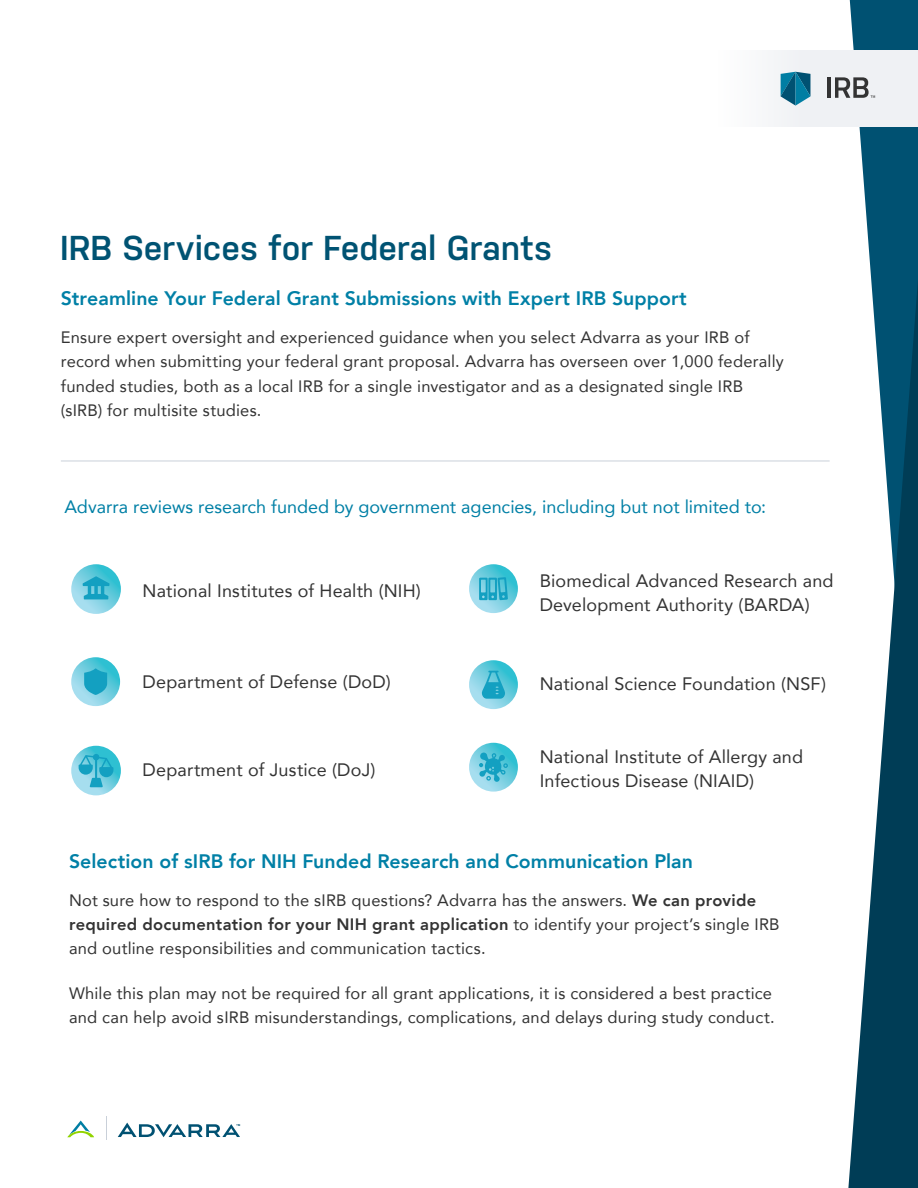
<style>
.page{position:relative;width:918px;height:1188px;background:#fff}
.page>*{position:absolute;margin:0;border:0;box-sizing:border-box;transform-origin:0 0}
.t1{font:600 34.5px "Nudista";color:#005373}
.t2{font:800 19.5px "Avenir";letter-spacing:.005em;color:#0080a6}
.t3{font:18px/24.3px "Avenir";letter-spacing:.01em;color:#333}
.t4{font:18px "Avenir";color:#0080a6}
.t5{font:16.5px/24.3px "Avenir";letter-spacing:.015em;color:#333}
.s1{font-weight:800}
</style>
<div class="page">
<div style="left:849px;top:0;width:69px;height:28px;background:#005172"></div>
<svg style="left:848px;top:28px;width:70px;height:1160px"></svg>
<div style="left:718px;top:50px;width:200px;height:77px;background:#eff1f4"></div>
<svg style="left:106px;top:1116px;width:1px;height:24px"></svg>
<svg style="left:67px;top:1121px;width:27px;height:17px"></svg>
<svg style="left:118px;top:1123px;width:122px;height:14px"></svg>
<svg style="left:469px;top:743px;width:49px;height:49px"></svg>
<svg style="left:479px;top:753px;width:29px;height:29px"></svg>
<svg style="left:469px;top:660px;width:49px;height:49px"></svg>
<svg style="left:482px;top:671px;width:23px;height:28px"></svg>
<svg style="left:469px;top:564px;width:49px;height:49px"></svg>
<svg style="left:479px;top:577px;width:29px;height:23px"></svg>
<svg style="left:71px;top:746px;width:50px;height:49px"></svg>
<svg style="left:79px;top:754px;width:34px;height:33px"></svg>
<svg style="left:71px;top:657px;width:49px;height:49px"></svg>
<svg style="left:84px;top:668px;width:23px;height:27px"></svg>
<svg style="left:71px;top:564px;width:50px;height:50px"></svg>
<svg style="left:83px;top:576px;width:26px;height:23px"></svg>
<hr style="left:61px;top:461px;width:769px;height:1px;background:#c9d0d9">
<hr style="left:828px;top:77px;width:3px;height:21px;background:#333">
<svg style="left:835px;top:77px;width:40px;height:21px"></svg>
<svg style="left:781px;top:72px;width:29px;height:34px"></svg>
<h1 class="t1" style="left:60px;top:228px;width:493px">IRB Services for Federal Grants</h1>
<p class="t2" style="left:61px;top:283px;width:628px">Streamline Your Federal Grant Submissions with Expert IRB Support</p>
<p class="t5" style="left:61px;top:325px;width:724px">Ensure expert oversight and experienced guidance when you select Advarra as your IRB of record when submitting your federal grant proposal. Advarra has overseen over 1,000 federally funded studies, both as a local IRB for a single investigator and as a designated single IRB (sIRB) for multisite studies.</p>
<p class="t4" style="left:64px;top:493px;width:703px">Advarra reviews research funded by government agencies, including but not limited to:</p>
<p class="t3" style="left:143px;top:578px;width:280px">National Institutes of Health (NIH)</p>
<p class="t3" style="left:540px;top:568px;width:295px">Biomedical Advanced Research and<br>Development Authority (BARDA)</p>
<p class="t3" style="left:143px;top:669px;width:250px">Department of Defense (DoD)</p>
<p class="t3" style="left:540px;top:671px;width:288px">National Science Foundation (NSF)</p>
<p class="t3" style="left:143px;top:757px;width:235px">Department of Justice (DoJ)</p>
<p class="t3" style="left:540px;top:744px;width:265px">National Institute of Allergy and<br>Infectious Disease (NIAID)</p>
<p class="t2" style="left:69px;top:846px;width:626px">Selection of sIRB for NIH Funded Research and Communication Plan</p>
<p class="t5" style="left:69px;top:888px;width:712px">Not sure how to respond to the sIRB questions? Advarra has the answers. <span class="s1">We can provide required documentation for your NIH grant application</span> to identify your project’s single IRB and outline responsibilities and communication tactics.</p>
<p class="t5" style="left:69px;top:981px;width:707px">While this plan may not be required for all grant applications, it is considered a best practice and can help avoid sIRB misunderstandings, complications, and delays during study conduct.</p>
</div>
